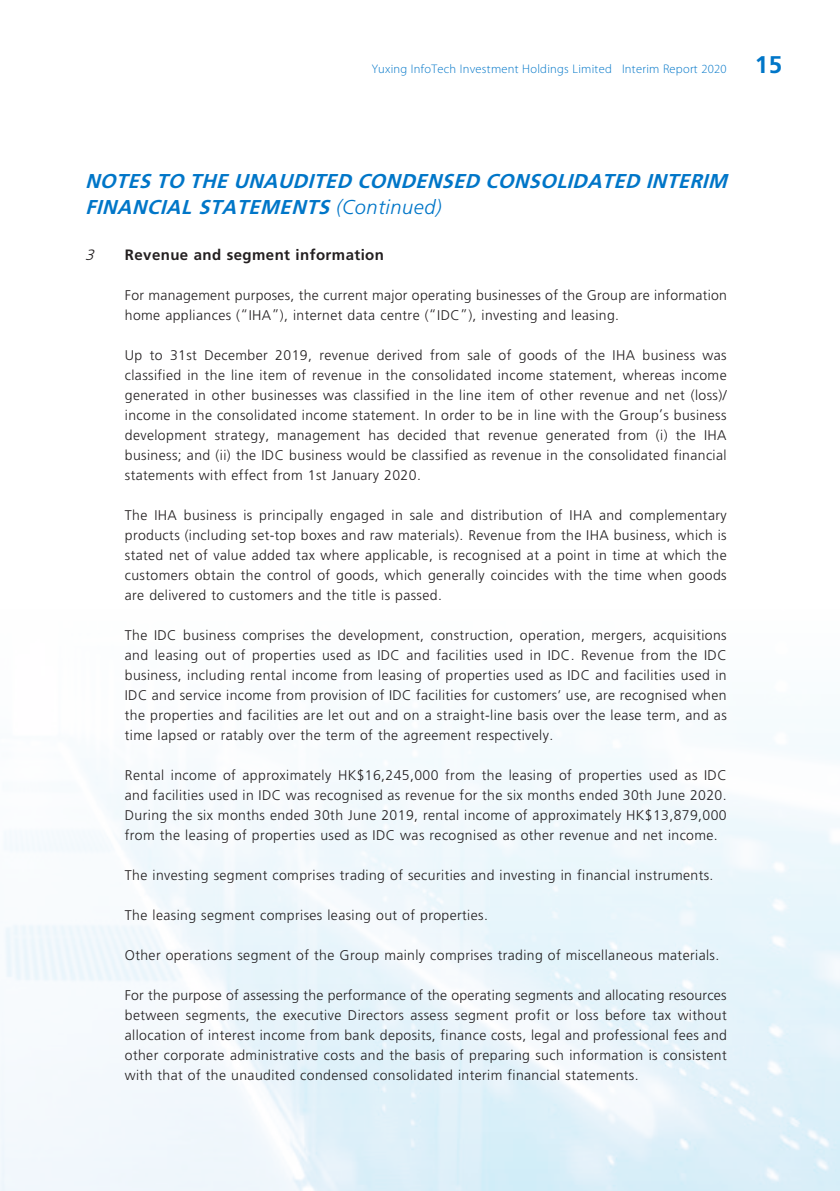
<style>
.page{position:relative;width:840px;height:1191px;background:#fff}
.page>*{position:absolute;margin:0;border:0;box-sizing:border-box;transform-origin:0 0}
.t1{font:italic 700 20px/26px "Frutiger LT Std";color:#0076c8}
.t2{font:700 15px "Frutiger LT Std";letter-spacing:.03em;color:#231f20}
.t3{font:italic 300 15px "Frutiger LT Std";color:#231f20}
.t4{font:300 14px/20px "Frutiger LT Std";letter-spacing:.03em;color:#231f20;text-align:justify}
.t5{font:300 12.4px "Myriad Pro";letter-spacing:.02em;color:#0076c8}
.s1{font-family:"Frutiger LT Std";font-weight:700;font-size:24px}
.s2{font-weight:300}
</style>
<div class="page">
<p class="t5" style="left:371px;top:62px;width:412px">Yuxing InfoTech Investment Holdings Limited Interim Report 2020 <span class="s1">15</span></p>
<h1 class="t1" style="left:85px;top:168px;width:649px">NOTES TO THE UNAUDITED CONDENSED CONSOLIDATED INTERIM<br>FINANCIALSTATEMENTS <span class="s2">(C o n t i n u e d)</span></h1>
<p class="t3" style="left:85px;top:246px;width:15px">3</p>
<p class="t2" style="left:125px;top:246px;width:260px">Revenue and segment information</p>
<p class="t4" style="left:125px;top:285px;width:603px">For management purposes, the current major operating businesses of the Group are information home appliances (“IHA”), internet data centre (“IDC”), investing and leasing.</p>
<p class="t4" style="left:125px;top:345px;width:603px">Up to 31st December 2019, revenue derived from sale of goods of the IHA business was classified in the line item of revenue in the consolidated income statement, whereas income generated in other businesses was classified in the line item of other revenue and net (loss)/ income in the consolidated income statement. In order to be in line with the Group’s business development strategy, management has decided that revenue generated from (i) the IHA business; and (ii) the IDC business would be classified as revenue in the consolidated financial statements with effect from 1st January 2020.</p>
<p class="t4" style="left:125px;top:505px;width:603px">The IHA business is principally engaged in sale and distribution of IHA and complementary products (including set-top boxes and raw materials). Revenue from the IHA business, which is stated net of value added tax where applicable, is recognised at a point in time at which the customers obtain the control of goods, which generally coincides with the time when goods are delivered to customers and the title is passed.</p>
<p class="t4" style="left:125px;top:625px;width:603px">The IDC business comprises the development, construction, operation, mergers, acquisitions and leasing out of properties used as IDC and facilities used in IDC. Revenue from the IDC business, including rental income from leasing of properties used as IDC and facilities used in IDC and service income from provision of IDC facilities for customers’ use, are recognised when the properties and facilities are let out and on a straight-line basis over the lease term, and as time lapsed or ratably over the term of the agreement respectively.</p>
<p class="t4" style="left:125px;top:765px;width:603px">Rental income of approximately HK$16,245,000 from the leasing of properties used as IDC and facilities used in IDC was recognised as revenue for the six months ended 30th June 2020.<br>During the six months ended 30th June 2019, rental income of approximately HK$13,879,000 from the leasing of properties used as IDC was recognised as other revenue and net income.</p>
<p class="t4" style="left:125px;top:865px;width:589px">The investing segment comprises trading of securities and investing in financial instruments.</p>
<p class="t4" style="left:125px;top:905px;width:364px">The leasing segment comprises leasing out of properties.</p>
<p class="t4" style="left:125px;top:945px;width:595px">Other operations segment of the Group mainly comprises trading of miscellaneous materials.</p>
<p class="t4" style="left:125px;top:985px;width:603px">For the purpose of assessing the performance of the operating segments and allocating resources between segments, the executive Directors assess segment profit or loss before tax without allocation of interest income from bank deposits, finance costs, legal and professional fees and other corporate administrative costs and the basis of preparing such information is consistent with that of the unaudited condensed consolidated interim financial statements.</p>
</div>
